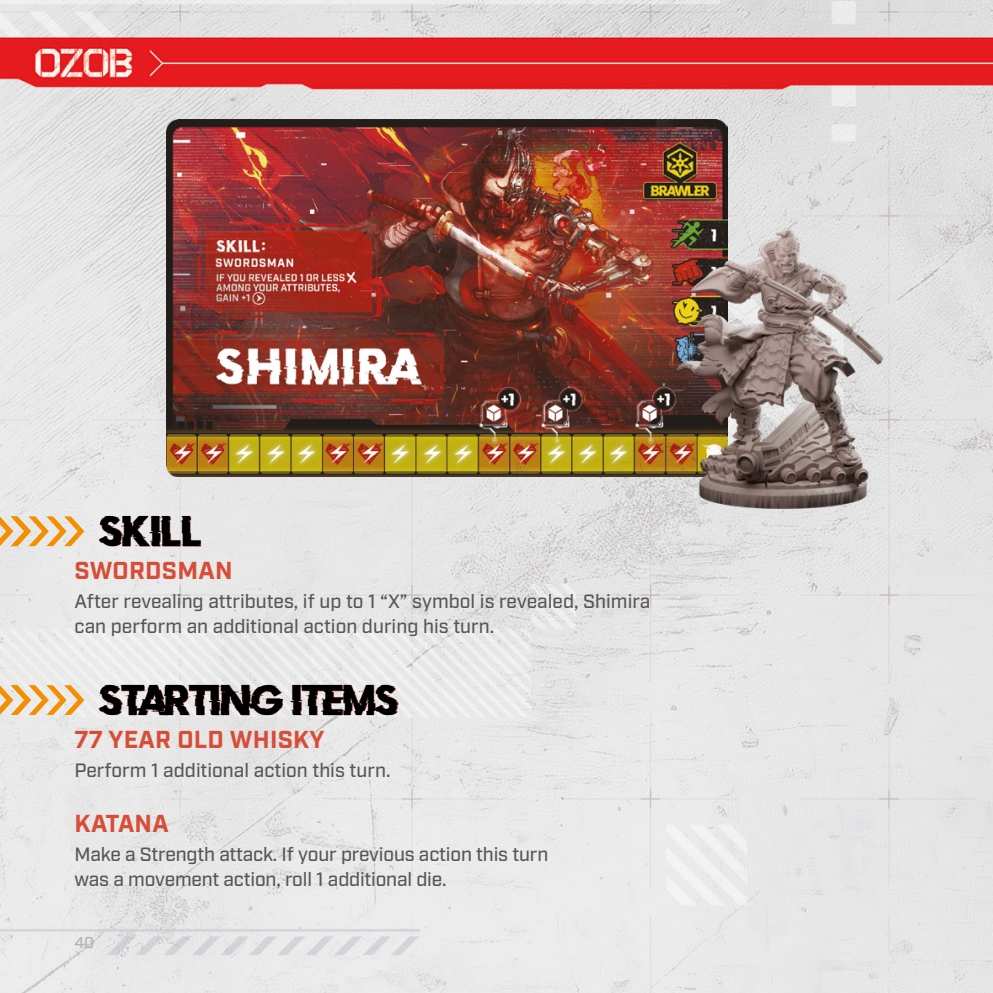
<style>
.page{position:relative;width:993px;height:993px;background:#fff}
.page>*{position:absolute;margin:0;border:0;box-sizing:border-box;transform-origin:0 0}
.t1{font:33.25px "Doctor Glitch";color:#000}
.t2{font:700 24.5px "Industry";letter-spacing:.01em;color:#d74d37}
.t3{font:500 19.25px/24.5px "Industry";letter-spacing:-.01em;color:#565656}
.t4{font:500 15.75px "Industry";color:#b1b2b3}
</style>
<div class="page">
<img style="left:0;top:0;width:992px;height:992px">
<img style="left:166px;top:119px;width:560px;height:357px">
<img style="left:654px;top:142px;width:248px;height:440px">
<div style="left:100px;top:516px;width:101px;height:30px;background:#cd1316;opacity:.75"></div>
<svg style="left:0;top:516px;width:84px;height:30px;background:#ecc68f"></svg>
<div style="left:100px;top:684px;width:298px;height:30px;background:#cd1316;opacity:.75"></div>
<svg style="left:0;top:685px;width:84px;height:29px;background:#edc790"></svg>
<h1 class="t1" style="left:99px;top:516px;width:104px">SKILL</h1>
<p class="t2" style="left:75px;top:555px;width:159px">SWORDSMAN</p>
<p class="t3" style="left:74px;top:590px;width:577px">After revealing attributes, if up to 1 “X” symbol is revealed, Shimira can perform an additional action during his turn.</p>
<h1 class="t1" style="left:99px;top:684px;width:300px">STARTING ITEMS</h1>
<p class="t2" style="left:74px;top:724px;width:251px">77 YEAR OLD WHISKY</p>
<p class="t3" style="left:74px;top:758px;width:317px">Perform 1 additional action this turn.</p>
<p class="t2" style="left:75px;top:808px;width:96px">KATANA</p>
<p class="t3" style="left:74px;top:842px;width:475px">Make a Strength attack. If your previous action this turn was a movement action, roll 1 additional die.</p>
<p class="t4" style="left:74px;top:932px;width:21px">40</p>
</div>
